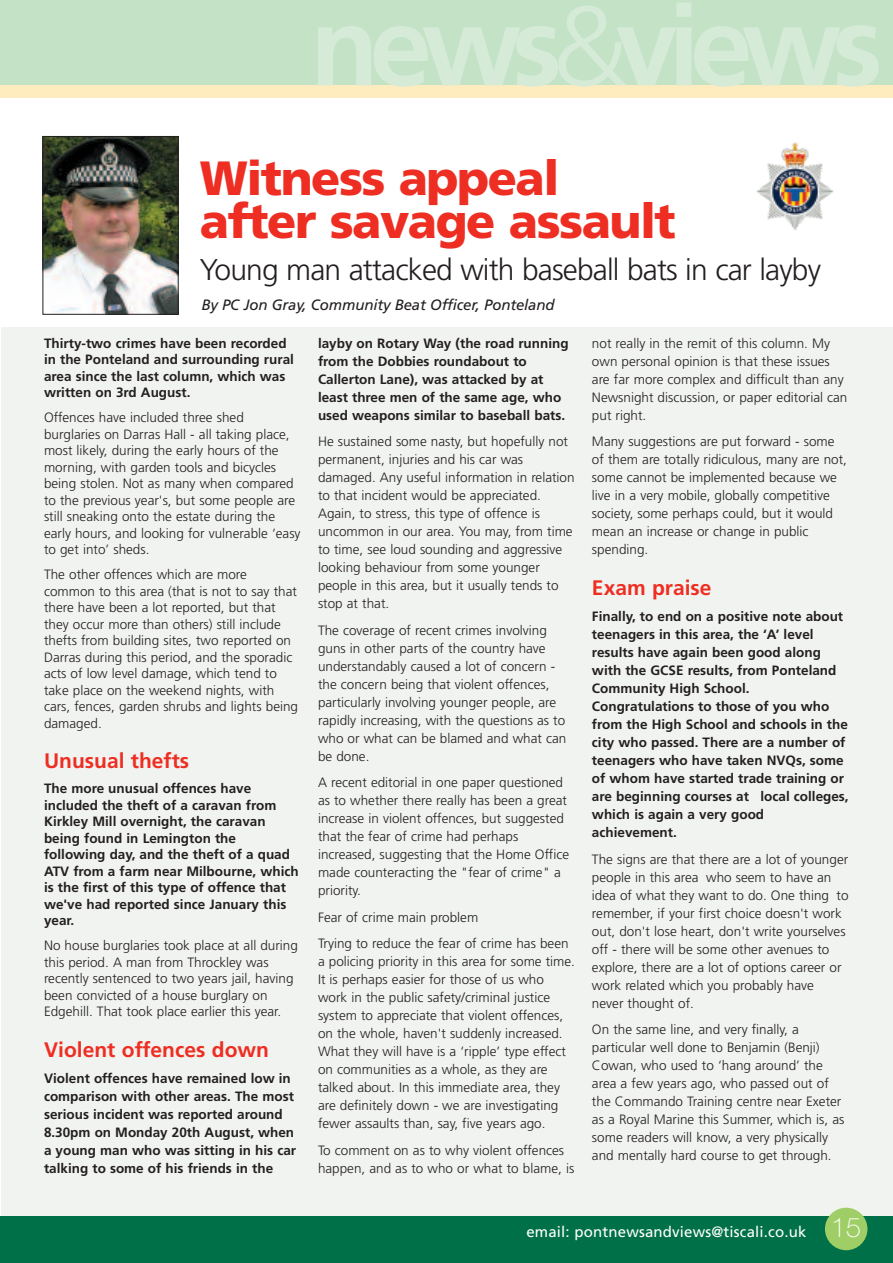
<style>
.page{position:relative;width:893px;height:1263px;background:#fff}
.page>*{position:absolute;margin:0;border:0;box-sizing:border-box;transform-origin:0 0}
.t1{font:900 48px/43.5px "Frutiger";letter-spacing:-.03em;color:#ee2e22}
.t2{font:300 30px "Frutiger";letter-spacing:-.03em;color:#231f20}
.t3{font:700 21px "Frutiger";color:#ee2e22}
.t4{font:italic 15px "Frutiger";letter-spacing:-.01em;color:#231f20}
.t5{font:15px "Frutiger";letter-spacing:.01em;color:#fff}
.t6{font:300 13.5px/18px "Frutiger";color:#231f20}
.t7{font:700 13.5px/18px "Frutiger";color:#231f20}
.s1{font-family:"Helvetica Neue";font-weight:100;font-size:27px}
</style>
<div class="page">
<div style="left:1px;top:328px;width:892px;height:921px;background:#f1f3f0"></div>
<div style="left:0;top:1216px;width:893px;height:47px;background:#007049"></div>
<div style="left:0;top:0;width:893px;height:85px;background:#c3e2c6"></div>
<div style="left:0;top:85px;width:893px;height:13px;background:#feebbe"></div>
<div style="left:825px;top:1208px;width:42px;height:42px;background:#9fce66;border-radius:50%"></div>
<img style="left:45px;top:138px;width:132px;height:175px">
<div style="left:43px;top:136px;width:136px;height:179px;border:1px solid #231f20"></div>
<img style="left:756px;top:143px;width:78px;height:87px">
<h1 class="t1" style="left:200px;top:160px;width:478px">Witness appeal after savage assault</h1>
<h2 class="t2" style="left:200px;top:258px;width:623px">Young man attacked with baseball bats in car layby</h2>
<p class="t4" style="left:201px;top:299px;width:355px">By PC Jon Gray, Community Beat Officer, Ponteland</p>
<p class="t7" style="left:44px;top:336px;width:251px;line-height:16.5px">Thirty-two crimes have been recorded in the Ponteland and surrounding rural area since the last column, which was written on 3rd August.</p>
<p class="t6" style="left:44px;top:410px;width:258px;line-height:16.5px">Offences have included three shed burglaries on Darras Hall - all taking place, most likely, during the early hours of the morning, with garden tools and bicycles being stolen. Not as many when compared to the previous year's, but some people are still sneaking onto the estate during the early hours, and looking for vulnerable ‘easy to get into’ sheds.</p>
<p class="t6" style="left:44px;top:567px;width:256px;line-height:16.5px">The other offences which are more common to this area (that is not to say that there have been a lot reported, but that they occur more than others) still include thefts from building sites, two reported on Darras during this period, and the sporadic acts of low level damage, which tend to take place on the weekend nights, with cars, fences, garden shrubs and lights being damaged.</p>
<h3 class="t3" style="left:44px;top:752px;width:147px">Unusual thefts</h3>
<p class="t7" style="left:44px;top:781px;width:256px;line-height:16.5px">The more unusual offences have included the theft of a caravan from<br>Kirkley Mill overnight, the caravan being found in Lemington the following day, and the theft of a quad<br>ATV from a farm near Milbourne, which is the first of this type of offence that we've had reported since January this year.</p>
<p class="t6" style="left:44px;top:938px;width:255px;line-height:16.5px">No house burglaries took place at all during this period. A man from Throckley was recently sentenced to two years jail, having been convicted of a house burglary on Edgehill. That took place earlier this year.</p>
<h3 class="t3" style="left:44px;top:1041px;width:227px">Violent offences down</h3>
<p class="t7" style="left:44px;top:1070px;width:254px">Violent offences have remained low in comparison with other areas. The most serious incident was reported around 8.30pm on Monday 20th August, when a young man who was sitting in his car talking to some of his friends in the</p>
<p class="t7" style="left:318px;top:335px;width:252px">layby on Rotary Way (the road running from the Dobbies roundabout to Callerton Lane), was attacked by at least three men of the same age, who used weapons similar to baseball bats.</p>
<p class="t6" style="left:318px;top:433px;width:258px">He sustained some nasty, but hopefully not permanent, injuries and his car was damaged. Any useful information in relation to that incident would be appreciated.<br>Again, to stress, this type of offence is uncommon in our area. You may, from time to time, see loud sounding and aggressive looking behaviour from some younger people in this area, but it usually tends to stop at that.</p>
<p class="t6" style="left:318px;top:622px;width:250px">The coverage of recent crimes involving guns in other parts of the country have understandably caused a lot of concern - the concern being that violent offences, particularly involving younger people, are rapidly increasing, with the questions as to who or what can be blamed and what can be done.</p>
<p class="t6" style="left:318px;top:774px;width:253px">A recent editorial in one paper questioned as to whether there really has been a great increase in violent offences, but suggested that the fear of crime had perhaps increased, suggesting that the Home Office made counteracting the "fear of crime" a priority.</p>
<p class="t6" style="left:318px;top:905px;width:252px;line-height:26.5px">Fear of crime main problem<br>Trying to reduce the fear of crime has been</p>
<p class="t6" style="left:318px;top:953px;width:259px">a policing priority in this area for some time.<br>It is perhaps easier for those of us who work in the public safety/criminal justice system to appreciate that violent offences, on the whole, haven't suddenly increased.<br>What they will have is a ‘ripple’ type effect on communities as a whole, as they are talked about. In this immediate area, they are definitely down - we are investigating fewer assaults than, say, five years ago.</p>
<p class="t6" style="left:318px;top:1142px;width:258px">To comment on as to why violent offences happen, and as to who or what to blame, is</p>
<p class="t6" style="left:592px;top:335px;width:257px">not really in the remit of this column. My own personal opinion is that these issues are far more complex and difficult than any Newsnight discussion, or paper editorial can put right.</p>
<p class="t6" style="left:592px;top:433px;width:256px">Many suggestions are put forward - some of them are totally ridiculous, many are not, some cannot be implemented because we live in a very mobile, globally competitive society, some perhaps could, but it would mean an increase or change in public spending.</p>
<h3 class="t3" style="left:592px;top:579px;width:121px">Exam praise</h3>
<p class="t7" style="left:592px;top:608px;width:258px">Finally, to end on a positive note about teenagers in this area, the ‘A’ level results have again been good along with the GCSE results, from Ponteland Community High School.<br>Congratulations to those of you who from the High School and schools in the city who passed. There are a number of teenagers who have taken NVQs, some of whom have started trade training or are beginning courses at local colleges, which is again a very good achievement.</p>
<p class="t6" style="left:592px;top:851px;width:258px">The signs are that there are a lot of younger people in this area who seem to have an idea of what they want to do. One thing to remember, if your first choice doesn't work out, don't lose heart, don't write yourselves off - there will be some other avenues to explore, there are a lot of options career or work related which you probably have never thought of.</p>
<p class="t6" style="left:592px;top:1021px;width:254px">On the same line, and very finally, a particular well done to Benjamin (Benji)<br>Cowan, who used to ‘hang around’ the area a few years ago, who passed out of the Commando Training centre near Exeter as a Royal Marine this Summer, which is, as some readers will know, a very physically and mentally hard course to get through.</p>
<p class="t5" style="left:526px;top:1226px;width:336px">email: pontnewsandviews@tiscali.co.uk <span class="s1">15</span></p>
</div>
